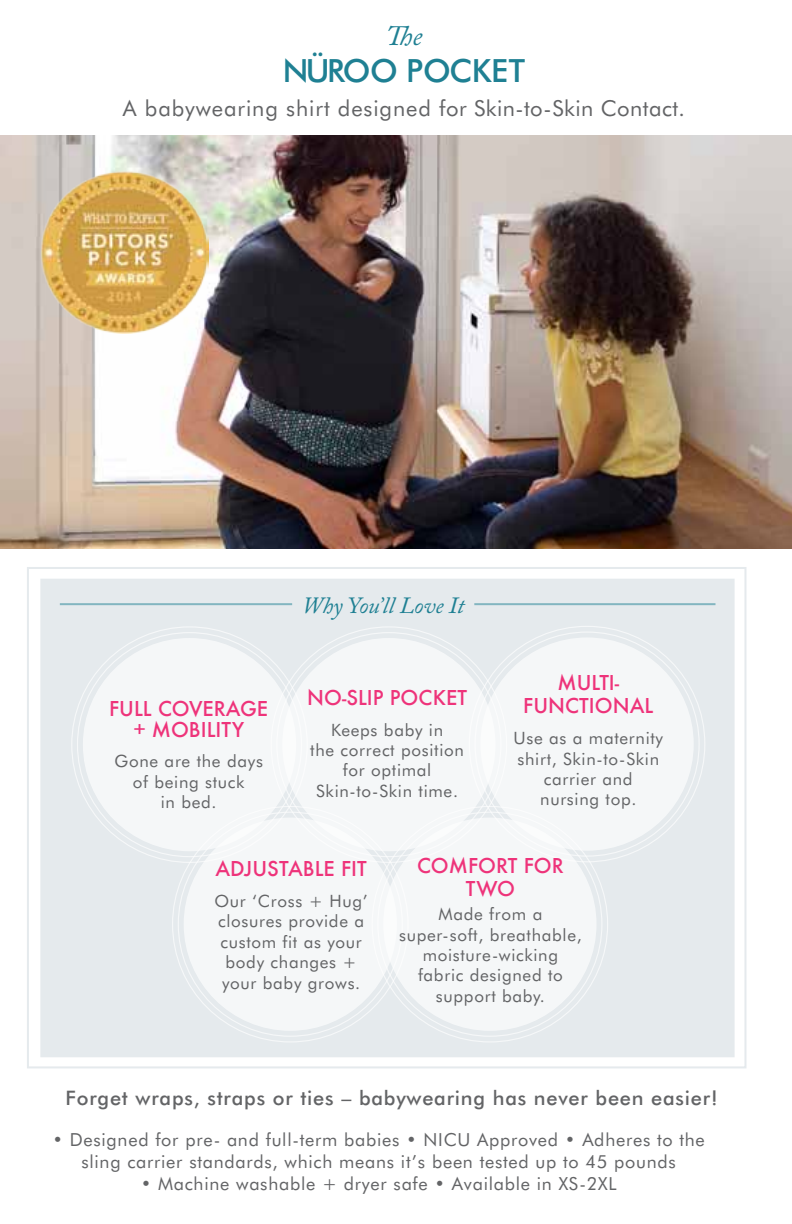
<style>
.page{position:relative;width:792px;height:1224px;background:#fff}
.page>*{position:absolute;margin:0;border:0;box-sizing:border-box;transform-origin:0 0}
.t1{font:500 32px "Futura BT";letter-spacing:-.02em;color:#1f8093}
.t2{font:italic 28px "Adobe Caslon Pro";color:#1f8093}
.t3{font:italic 23.2px "Adobe Caslon Pro";color:#1f8093}
.t4{font:22px "Futura BT";letter-spacing:.04em;color:#636466}
.t5{font:500 20px/20.8px "Futura";color:#ee337a;text-align:center}
.t6{font:500 20px "Futura BT";letter-spacing:.04em;color:#636466}
.t7{font:18px/21.6px "Futura BT";letter-spacing:.04em;color:#636466;text-align:center}
.t8{font:17px/20.4px "Futura BT";letter-spacing:.04em;color:#636466;text-align:center}
</style>
<div class="page">
<div style="left:40px;top:579px;width:695px;height:478px;background:#e5eaed"></div>
<hr style="left:60px;top:603px;width:656px;height:2px;background:#1f8093">
<div style="left:293px;top:584px;width:180px;height:41px;background:#e5eaed"></div>
<div style="left:83px;top:638px;width:213px;height:213px;background:#f5f7f8;border-radius:50%"></div>
<div style="left:480px;top:637px;width:214px;height:214px;background:#f5f7f8;border-radius:50%"></div>
<div style="left:282px;top:638px;width:214px;height:213px;background:#f5f7f8;border-radius:50%"></div>
<div style="left:184px;top:818px;width:213px;height:213px;background:#f5f7f8;border-radius:50%"></div>
<div style="left:383px;top:818px;width:214px;height:213px;background:#f5f7f8;border-radius:50%"></div>
<img style="left:0;top:135px;width:792px;height:414px">
<img style="left:40px;top:170px;width:168px;height:164px">
<div style="left:27px;top:567px;width:719px;height:501px;border:2px solid #e5eaed"></div>
<h2 class="t2" style="left:386px;top:19px;width:38px">The</h2>
<h1 class="t1" style="left:283px;top:51px;width:244px">NÜROO POCKET</h1>
<p class="t4" style="left:123px;top:95px;width:564px">A babywearing shirt designed for Skin-to-Skin Contact.</p>
<p class="t5" style="left:109px;top:698px;width:161px">FULL COVERAGE + MOBILITY</p>
<p class="t8" style="left:115px;top:751px;width:150px">Gone are the days of being stuck<br>in bed.</p>
<h3 class="t3" style="left:302px;top:591px;width:164px">Why You’ll Love It</h3>
<p class="t5" style="left:307px;top:687px;width:161px">NO-SLIP POCKET</p>
<p class="t8" style="left:310px;top:719px;width:155px">Keeps baby in<br>the correct position for optimal<br>Skin-to-Skin time.</p>
<p class="t5" style="left:523px;top:671px;width:132px;line-height:23.2px">MULTI-<br>FUNCTIONAL</p>
<p class="t8" style="left:514px;top:728px;width:151px">Use as a maternity shirt, Skin-to-Skin carrier and nursing top.</p>
<p class="t5" style="left:216px;top:858px;width:153px">ADJUSTABLE FIT</p>
<p class="t8" style="left:214px;top:891px;width:155px">Our ‘Cross + Hug’ closures provide a custom fit as your body changes + your baby grows.</p>
<p class="t5" style="left:417px;top:853px;width:148px;line-height:23.4px">COMFORT FOR<br>TWO</p>
<p class="t8" style="left:399px;top:904px;width:184px">Made from a super-soft, breathable, moisture-wicking fabric designed to support baby.</p>
<p class="t6" style="left:66px;top:1085px;width:654px">Forget wraps, straps or ties – babywearing has never been easier!</p>
<p class="t7" style="left:52px;top:1129px;width:654px">• Designed for pre- and full-term babies • NICU Approved • Adheres to the sling carrier standards, which means it’s been tested up to 45 pounds</p>
<p class="t7" style="left:141px;top:1172px;width:477px">• Machine washable + dryer safe • Available in XS-2XL</p>
</div>
